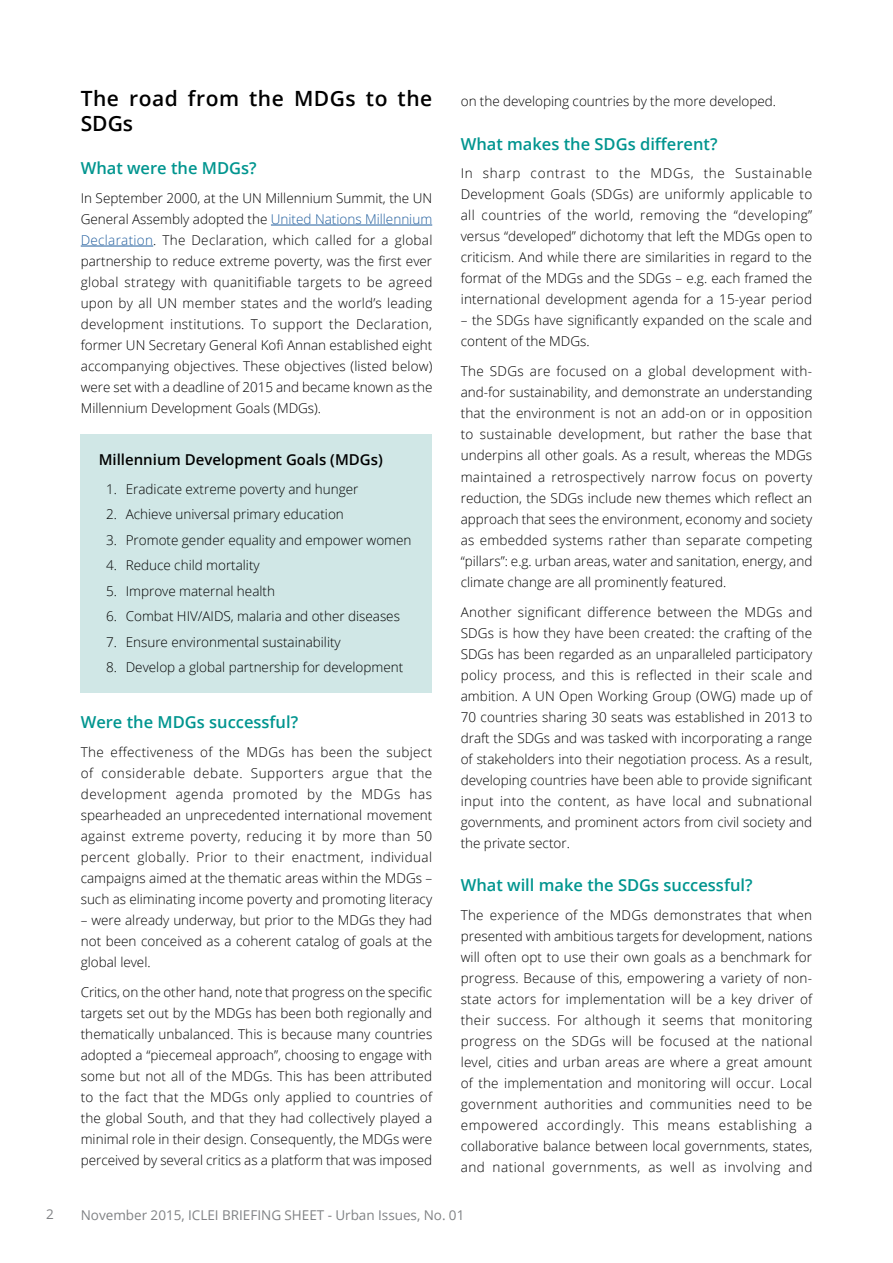
<style>
.page{position:relative;width:893px;height:1263px;background:#fff}
.page>*{position:absolute;margin:0;border:0;box-sizing:border-box;transform-origin:0 0}
.t1{font:600 21px/25.2px "Open Sans";letter-spacing:.025em;color:#000}
.t2{font:600 16.5px "Open Sans";color:#00958f}
.t3{font:600 15px "Open Sans";color:#000}
.t4{font:300 13.5px/21px "Open Sans";color:#000;text-align:justify}
.t5{font:13.5px "Open Sans";color:#808285}
.s1{color:#215e9e}
</style>
<div class="page">
<hr style="left:271px;top:225px;width:161px;height:1px;background:#215e9e">
<hr style="left:81px;top:246px;width:72px;height:1px;background:#215e9e">
<div style="left:81px;top:434px;width:351px;height:258px;background:#d0e7e6"></div>
<h1 class="t1" style="left:81px;top:85px;width:353px">The road from the MDGs to the<br>SDGs</h1>
<p class="t2" style="left:81px;top:157px;width:177px">What were the MDGs?</p>
<p class="t4" style="left:81px;top:187px;width:353px">In September 2000, at the UN Millennium Summit, the UN General Assembly adopted the <span class="s1">United Nations Millennium Declaration</span>. The Declaration, which called for a global partnership to reduce extreme poverty, was the first ever global strategy with quanitifiable targets to be agreed upon by all UN member states and the world’s leading development institutions. To support the Declaration, former UN Secretary General Kofi Annan established eight accompanying objectives. These objectives (listed below) were set with a deadline of 2015 and became known as the Millennium Development Goals (MDGs).</p>
<p class="t3" style="left:99px;top:449px;width:286px">Millennium Development Goals (MDGs)</p>
<p class="t4" style="left:106px;top:478px;width:254px">1. Eradicate extreme poverty and hunger</p>
<p class="t4" style="left:106px;top:503px;width:239px">2. Achieve universal primary education</p>
<p class="t4" style="left:106px;top:529px;width:307px">3. Promote gender equality and empower women</p>
<p class="t4" style="left:106px;top:554px;width:155px">4. Reduce child mortality</p>
<p class="t4" style="left:106px;top:580px;width:170px">5. Improve maternal health</p>
<p class="t4" style="left:106px;top:605px;width:295px">6. Combat HIV/AIDS, malaria and other diseases</p>
<p class="t4" style="left:106px;top:631px;width:236px">7. Ensure environmental sustainability</p>
<p class="t4" style="left:106px;top:656px;width:299px">8. Develop a global partnership for development</p>
<p class="t2" style="left:81px;top:711px;width:219px">Were the MDGs successful?</p>
<p class="t4" style="left:81px;top:741px;width:353px">The effectiveness of the MDGs has been the subject of considerable debate. Supporters argue that the development agenda promoted by the MDGs has spearheaded an unprecedented international movement against extreme poverty, reducing it by more than 50 percent globally. Prior to their enactment, individual campaigns aimed at the thematic areas within the MDGs – such as eliminating income poverty and promoting literacy</p>
<p class="t4" style="left:81px;top:909px;width:353px">– were already underway, but prior to the MDGs they had not been conceived as a coherent catalog of goals at the global level.</p>
<p class="t4" style="left:81px;top:981px;width:353px">Critics, on the other hand, note that progress on the specific targets set out by the MDGs has been both regionally and thematically unbalanced. This is because many countries adopted a “piecemeal approach”, choosing to engage with some but not all of the MDGs. This has been attributed to the fact that the MDGs only applied to countries of the global South, and that they had collectively played a minimal role in their design. Consequently, the MDGs were perceived by several critics as a platform that was imposed</p>
<p class="t4" style="left:461px;top:90px;width:317px">on the developing countries by the more developed.</p>
<p class="t2" style="left:461px;top:133px;width:258px">What makes the SDGs different?</p>
<p class="t4" style="left:461px;top:163px;width:353px">In sharp contrast to the MDGs, the Sustainable Development Goals (SDGs) are uniformly applicable to all countries of the world, removing the “developing” versus “developed” dichotomy that left the MDGs open to criticism. And while there are similarities in regard to the format of the MDGs and the SDGs – e.g. each framed the international development agenda for a 15-year period</p>
<p class="t4" style="left:461px;top:310px;width:353px">– the SDGs have significantly expanded on the scale and content of the MDGs.</p>
<p class="t4" style="left:461px;top:361px;width:353px">The SDGs are focused on a global development with&shy;and-for sustainability, and demonstrate an understanding that the environment is not an add-on or in opposition to sustainable development, but rather the base that underpins all other goals. As a result, whereas the MDGs maintained a retrospectively narrow focus on poverty reduction, the SDGs include new themes which reflect an approach that sees the environment, economy and society as embedded systems rather than separate competing “pillars”: e.g. urban areas, water and sanitation, energy, and climate change are all prominently featured.</p>
<p class="t4" style="left:461px;top:601px;width:353px">Another significant difference between the MDGs and SDGs is how they have been created: the crafting of the SDGs has been regarded as an unparalleled participatory policy process, and this is reflected in their scale and ambition. A UN Open Working Group (OWG) made up of 70 countries sharing 30 seats was established in 2013 to draft the SDGs and was tasked with incorporating a range of stakeholders into their negotiation process. As a result, developing countries have been able to provide significant input into the content, as have local and subnational governments, and prominent actors from civil society and the private sector.</p>
<p class="t2" style="left:461px;top:874px;width:293px">What will make the SDGs successful?</p>
<p class="t4" style="left:461px;top:904px;width:353px">The experience of the MDGs demonstrates that when presented with ambitious targets for development, nations will often opt to use their own goals as a benchmark for progress. Because of this, empowering a variety of non&shy;state actors for implementation will be a key driver of their success. For although it seems that monitoring progress on the SDGs will be focused at the national level, cities and urban areas are where a great amount of the implementation and monitoring will occur. Local government authorities and communities need to be empowered accordingly. This means establishing a collaborative balance between local governments, states, and national governments, as well as involving and</p>
<p class="t5" style="left:46px;top:1205px;width:9px">2</p>
<p class="t5" style="left:81px;top:1206px;width:385px">November 2015, ICLEI BRIEFING SHEET - Urban Issues, No. 01</p>
</div>
